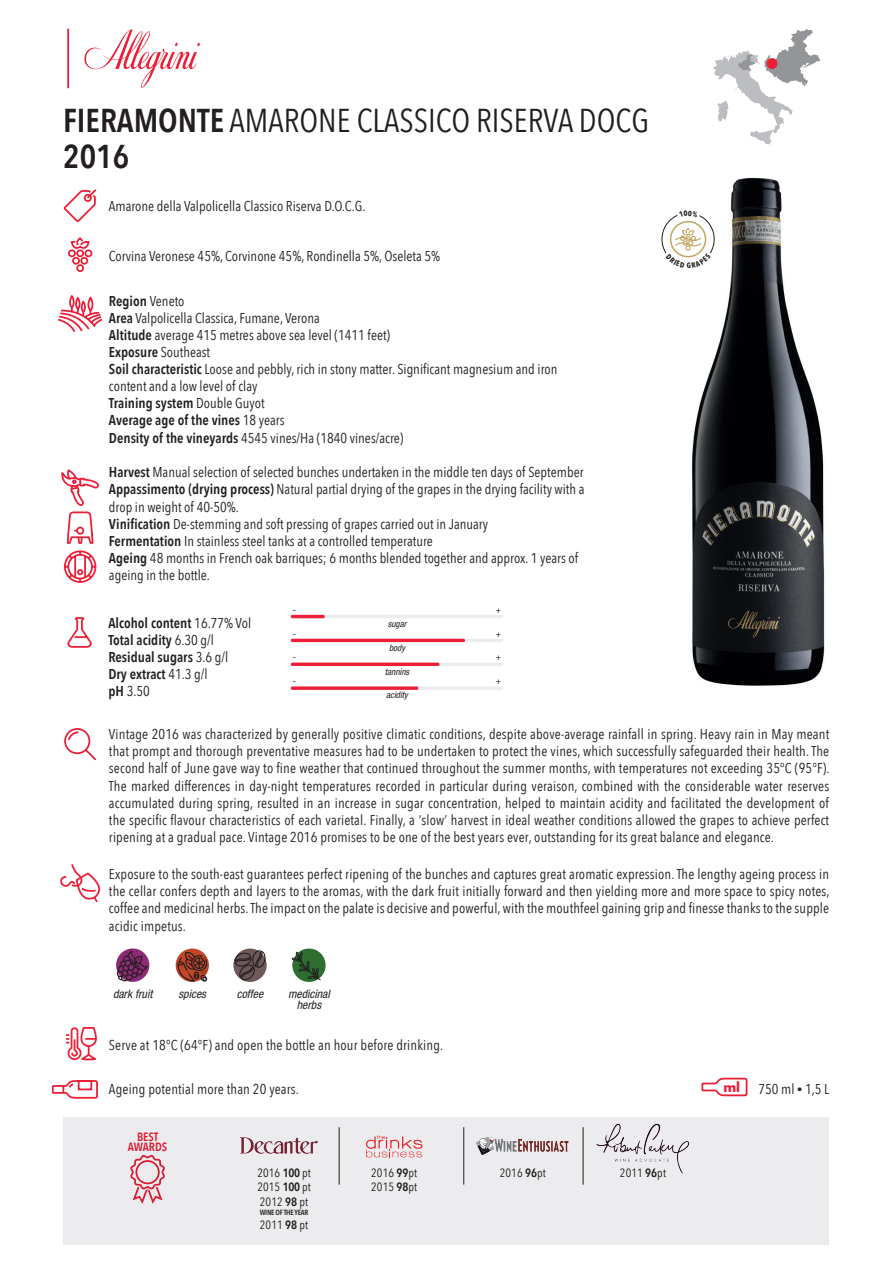
<style>
.page{position:relative;width:893px;height:1263px;background:#fff}
.page>*{position:absolute;margin:0;border:0;box-sizing:border-box;transform-origin:0 0}
.t1{font:33px/36px "Avenir Next Condensed";color:#231f20}
.t2{font:14.25px/17.1px "Avenir Next Condensed";color:#231f20}
.t3{font:600 14.25px/17.1px "Avenir Next Condensed";color:#231f20}
.t4{font:700 12.9px "Futura";color:#ed1e37}
.t5{font:12px/14.1px "Avenir Next Condensed";letter-spacing:.01em;color:#231f20;text-align:justify}
.t6{font:600 12px/10.5px "Avenir Next Condensed";color:#ed1e37;text-align:center}
.t7{font:italic condensed 11.7px/10.8px "Helvetica Neue LT Std";color:#231f20;text-align:center}
.t8{font:italic condensed 9px "Helvetica Neue LT Std";color:#231f20}
.t9{font:condensed 9px "Helvetica Neue LT Std";color:#231f20}
.t10{font:600 7.5px "Avenir Next Condensed";letter-spacing:-.03em;color:#231f20}
.s1{font-weight:600}
.s2{font-weight:400}
.s3{font-size:10.5px}
</style>
<div class="page">
<img style="left:692px;top:177px;width:133px;height:509px">
<svg style="left:84px;top:29px;width:116px;height:59px"></svg>
<svg style="left:68px;top:237px;width:25px;height:35px"></svg>
<svg style="left:64px;top:189px;width:33px;height:33px"></svg>
<svg style="left:58px;top:295px;width:45px;height:37px"></svg>
<svg style="left:67px;top:617px;width:25px;height:31px"></svg>
<svg style="left:64px;top:728px;width:32px;height:33px"></svg>
<svg style="left:60px;top:864px;width:41px;height:39px"></svg>
<svg style="left:65px;top:1027px;width:32px;height:34px"></svg>
<svg style="left:51px;top:1080px;width:47px;height:19px"></svg>
<hr style="left:67px;top:29px;width:2px;height:59px;background:#ed1e37">
<hr style="left:291px;top:615px;width:212px;height:3px;background:#ececee;border-radius:2px">
<hr style="left:291px;top:639px;width:212px;height:3px;background:#ececee;border-radius:2px">
<hr style="left:291px;top:663px;width:212px;height:3px;background:#ececee;border-radius:2px">
<hr style="left:291px;top:686px;width:212px;height:4px;background:#ececee;border-radius:2px">
<hr style="left:291px;top:615px;width:34px;height:3px;background:#ed1e37;border-radius:2px">
<hr style="left:291px;top:639px;width:174px;height:3px;background:#ed1e37;border-radius:2px">
<hr style="left:291px;top:663px;width:149px;height:3px;background:#ed1e37;border-radius:2px">
<svg style="left:291px;top:686px;width:127px;height:4px"></svg>
<svg style="left:61px;top:469px;width:38px;height:114px"></svg>
<svg style="left:713px;top:29px;width:108px;height:116px"></svg>
<svg style="left:701px;top:1077px;width:47px;height:20px"></svg>
<div style="left:64px;top:1117px;width:765px;height:128px;background:#ececee"></div>
<img style="left:477px;top:1137px;width:92px;height:18px">
<img style="left:596px;top:1123px;width:94px;height:51px">
<hr style="left:463px;top:1127px;width:1px;height:57px;background:#231f20">
<hr style="left:583px;top:1127px;width:1px;height:57px;background:#231f20">
<svg style="left:130px;top:1155px;width:35px;height:49px"></svg>
<div style="left:136px;top:1160px;width:24px;height:24px;border:2px solid #ed1e37;border-radius:50%"></div>
<img style="left:241px;top:1137px;width:77px;height:17px">
<hr style="left:339px;top:1127px;width:1px;height:57px;background:#231f20">
<svg style="left:176px;top:948px;width:33px;height:34px"></svg>
<svg style="left:116px;top:948px;width:33px;height:34px"></svg>
<svg style="left:177px;top:952px;width:30px;height:30px"></svg>
<svg style="left:116px;top:951px;width:32px;height:31px"></svg>
<svg style="left:292px;top:948px;width:34px;height:34px"></svg>
<svg style="left:233px;top:948px;width:34px;height:34px"></svg>
<svg style="left:292px;top:952px;width:29px;height:28px"></svg>
<svg style="left:234px;top:950px;width:32px;height:30px"></svg>
<svg style="left:366px;top:1135px;width:56px;height:22px"></svg>
<svg style="left:662px;top:210px;width:52px;height:58px"></svg>
<h1 class="t1" style="left:63px;top:101px;width:587px"><span class="s1">FIERAMONTE</span> AMARONE CLASSICO RISERVA DOCG<br><span class="s1">2016</span></h1>
<p class="t2" style="left:109px;top:196px;width:258px">Amarone della Valpolicella Classico Riserva D.O.C.G.</p>
<p class="t2" style="left:109px;top:247px;width:333px">Corvina Veronese 45%, Corvinone 45%, Rondinella 5%, Oseleta 5%</p>
<p class="t2" style="left:109px;top:291px;width:450px"><span class="s1">Region</span> Veneto<br><span class="s1">Area</span> Valpolicella Classica, Fumane, Verona<br><span class="s1">Altitude</span> average 415 metres above sea level (1411 feet)<br><span class="s1">Exposure</span> Southeast<br><span class="s1">Soil characteristic</span> Loose and pebbly, rich in stony matter. Significant magnesium and iron content and a low level of clay<br><span class="s1">Training system</span> Double Guyot<br><span class="s1">Average age of the vines</span> 18 years<br><span class="s1">Density of the vineyards</span> 4545 vines/Ha (1840 vines/acre)</p>
<p class="t2" style="left:109px;top:463px;width:477px"><span class="s1">Harvest</span> Manual selection of selected bunches undertaken in the middle ten days of September <span class="s1">Appassimento (drying process)</span> Natural partial drying of the grapes in the drying facility with a drop in weight of 40-50%.<br><span class="s1">Vinification</span> De-stemming and soft pressing of grapes carried out in January<br><span class="s1">Fermentation</span> In stainless steel tanks at a controlled temperature<br><span class="s1">Ageing</span> 48 months in French oak barriques; 6 months blended together and approx. 1 years of ageing in the bottle.</p>
<p class="t3" style="left:108px;top:614px;width:144px">Alcohol content <span class="s2">16.77% Vol<br></span>Total acidity <span class="s2">6.30 g/l<br></span>Residual sugars <span class="s2">3.6 g/l<br></span>Dry extract <span class="s2">41.3 g/l<br></span>pH <span class="s2">3.50</span></p>
<p class="t9" style="left:293px;top:604px;width:5px">-</p>
<p class="t9" style="left:293px;top:628px;width:5px">-</p>
<p class="t9" style="left:293px;top:652px;width:5px">-</p>
<p class="t9" style="left:293px;top:676px;width:5px">-</p>
<p class="t8" style="left:388px;top:618px;width:20px">sugar</p>
<p class="t8" style="left:389px;top:642px;width:18px">body</p>
<p class="t8" style="left:385px;top:666px;width:26px">tannins</p>
<p class="t8" style="left:386px;top:690px;width:23px">acidity</p>
<p class="t9" style="left:496px;top:604px;width:7px">+</p>
<p class="t9" style="left:496px;top:628px;width:7px">+</p>
<p class="t9" style="left:496px;top:652px;width:7px">+</p>
<p class="t9" style="left:496px;top:676px;width:7px">+</p>
<p class="t2" style="left:109px;top:725px;width:722px;text-align:justify">Vintage 2016 was characterized by generally positive climatic conditions, despite above-average rainfall in spring. Heavy rain in May meant that prompt and thorough preventative measures had to be undertaken to protect the vines, which successfully safeguarded their health. The second half of June gave way to fine weather that continued throughout the summer months, with temperatures not exceeding 35°C (95°F).<br>The marked differences in day-night temperatures recorded in particular during veraison, combined with the considerable water reserves accumulated during spring, resulted in an increase in sugar concentration, helped to maintain acidity and facilitated the development of the specific flavour characteristics of each varietal. Finally, a ‘slow’ harvest in ideal weather conditions allowed the grapes to achieve perfect ripening at a gradual pace. Vintage 2016 promises to be one of the best years ever, outstanding for its great balance and elegance.</p>
<p class="t2" style="left:109px;top:865px;width:722px;text-align:justify">Exposure to the south-east guarantees perfect ripening of the bunches and captures great aromatic expression. The lengthy ageing process in the cellar confers depth and layers to the aromas, with the dark fruit initially forward and then yielding more and more space to spicy notes, coffee and medicinal herbs. The impact on the palate is decisive and powerful, with the mouthfeel gaining grip and finesse thanks to the supple acidic impetus.</p>
<p class="t7" style="left:113px;top:989px;width:41px">dark fruit</p>
<p class="t7" style="left:179px;top:989px;width:29px">spices</p>
<p class="t7" style="left:237px;top:989px;width:28px">coffee</p>
<p class="t7" style="left:288px;top:989px;width:43px">medicinal herbs</p>
<p class="t2" style="left:109px;top:1036px;width:336px">Serve at 18°C (64°F) and open the bottle an hour before drinking.</p>
<p class="t2" style="left:109px;top:1080px;width:191px">Ageing potential more than 20 years.</p>
<p class="t6" style="left:128px;top:1131px;width:41px">BEST<br>AWARDS</p>
<p class="t5" style="left:257px;top:1165px;width:55px">2016 <span class="s1">100</span> pt 2015 <span class="s1">100</span> pt 2012 <span class="s1">98</span> pt</p>
<p class="t10" style="left:260px;top:1205px;width:50px">WINE OF THE YEAR</p>
<p class="t5" style="left:260px;top:1217px;width:50px">2011 <span class="s1">98</span> pt</p>
<p class="t5" style="left:371px;top:1165px;width:48px">2016 <span class="s1">99</span>pt</p>
<p class="t5" style="left:500px;top:1165px;width:48px">2016 <span class="s1">96</span>pt</p>
<p class="t5" style="left:371px;top:1179px;width:48px">2015 <span class="s1">98</span>pt</p>
<p class="t5" style="left:620px;top:1165px;width:48px">2011 <span class="s1">96</span>pt</p>
<p class="t4" style="left:723px;top:1078px;width:18px">ml</p>
<p class="t2" style="left:758px;top:1080px;width:72px">750 ml <span class="s3">•</span> 1,5 L</p>
</div>
